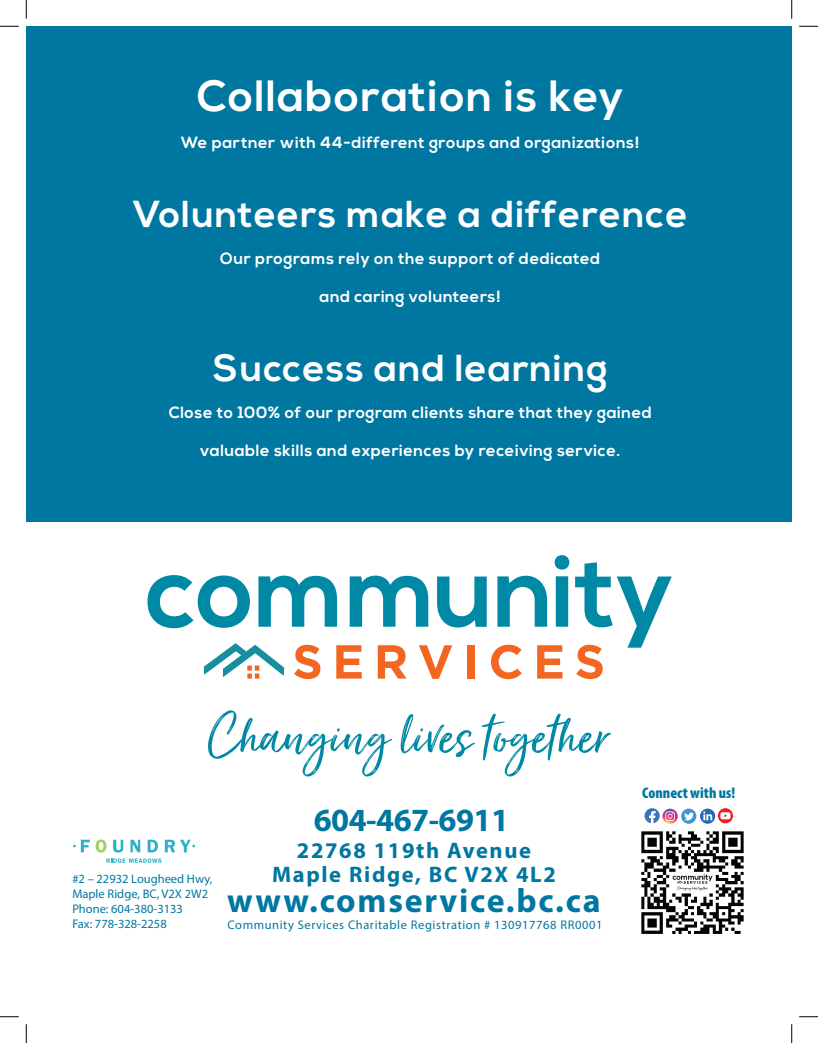
<style>
.page{position:relative;width:818px;height:1043px;background:#fff}
.page>*{position:absolute;margin:0;border:0;box-sizing:border-box;transform-origin:0 0}
.t1{font:700 43.75px "Nexa";letter-spacing:.035em;color:#fff}
.t2{font:700 37.5px "Nexa";letter-spacing:.035em;color:#fff}
.t3{font:700 33.75px "Myriad Pro";letter-spacing:.05em;color:#0077a0}
.t4{font:700 32.5px "Myriad Pro";letter-spacing:-.015em;color:#0077a0}
.t5{font:700 22.5px/23.8px "Myriad Pro";letter-spacing:.075em;color:#0077a0;text-align:center}
.t6{font:700 16.25px "Nexa";letter-spacing:.035em;color:#fff}
.t7{font:900 condensed 15.38px "Myriad Pro";color:#0077a0}
.t8{font:12.5px/15px "Myriad Pro";color:#0077a0}
.t9{font:12.5px "Myriad Pro";letter-spacing:.045em;color:#0077a0}
</style>
<div class="page">
<div style="left:26px;top:26px;width:765px;height:495px;background:#0077a0"></div>
<img style="left:662px;top:808px;width:15px;height:15px;border-radius:8px">
<svg style="left:665px;top:811px;width:9px;height:10px"></svg>
<svg style="left:681px;top:808px;width:15px;height:15px"></svg>
<svg style="left:684px;top:812px;width:10px;height:8px"></svg>
<svg style="left:717px;top:808px;width:16px;height:15px"></svg>
<svg style="left:720px;top:812px;width:10px;height:7px"></svg>
<svg style="left:700px;top:808px;width:15px;height:15px"></svg>
<svg style="left:703px;top:811px;width:9px;height:9px"></svg>
<svg style="left:644px;top:808px;width:15px;height:15px"></svg>
<img style="left:641px;top:831px;width:103px;height:103px">
<svg style="left:73px;top:839px;width:17px;height:13px"></svg>
<svg style="left:96px;top:839px;width:10px;height:13px"></svg>
<svg style="left:113px;top:839px;width:10px;height:13px"></svg>
<svg style="left:130px;top:839px;width:10px;height:13px"></svg>
<svg style="left:148px;top:839px;width:10px;height:13px"></svg>
<svg style="left:165px;top:839px;width:30px;height:13px"></svg>
<svg style="left:106px;top:858px;width:55px;height:5px"></svg>
<svg style="left:208px;top:710px;width:184px;height:66px"></svg>
<svg style="left:400px;top:714px;width:75px;height:43px"></svg>
<svg style="left:482px;top:713px;width:129px;height:63px"></svg>
<svg style="left:204px;top:643px;width:80px;height:35px"></svg>
<svg style="left:294px;top:644px;width:26px;height:35px"></svg>
<svg style="left:336px;top:645px;width:25px;height:33px"></svg>
<svg style="left:378px;top:645px;width:28px;height:33px"></svg>
<svg style="left:419px;top:645px;width:33px;height:34px"></svg>
<div style="left:467px;top:645px;width:7px;height:33px;background:#f36621"></div>
<svg style="left:491px;top:644px;width:30px;height:35px"></svg>
<svg style="left:537px;top:645px;width:25px;height:33px"></svg>
<svg style="left:147px;top:575px;width:103px;height:53px"></svg>
<svg style="left:258px;top:575px;width:79px;height:51px"></svg>
<svg style="left:349px;top:575px;width:79px;height:51px"></svg>
<svg style="left:437px;top:576px;width:49px;height:51px"></svg>
<svg style="left:497px;top:575px;width:50px;height:51px"></svg>
<svg style="left:554px;top:555px;width:15px;height:71px"></svg>
<svg style="left:575px;top:562px;width:96px;height:117px"></svg>
<svg style="left:0;top:25px;width:19px;height:2px"></svg>
<svg style="left:799px;top:25px;width:19px;height:2px"></svg>
<svg style="left:0;top:1016px;width:19px;height:1px"></svg>
<svg style="left:799px;top:1016px;width:19px;height:1px"></svg>
<svg style="left:25px;top:0;width:2px;height:19px"></svg>
<svg style="left:25px;top:1024px;width:2px;height:18px"></svg>
<svg style="left:791px;top:0;width:1px;height:19px"></svg>
<svg style="left:791px;top:1024px;width:1px;height:18px"></svg>
<p class="t1" style="left:197px;top:70px;width:428px">Collaboration is key</p>
<p class="t6" style="left:181px;top:133px;width:460px">We partner with 44-different groups and organizations!</p>
<p class="t2" style="left:133px;top:192px;width:556px">Volunteers make a difference</p>
<p class="t6" style="left:220px;top:249px;width:381px">Our programs rely on the support of dedicated</p>
<p class="t6" style="left:319px;top:287px;width:183px">and caring volunteers!</p>
<p class="t2" style="left:213px;top:346px;width:396px">Success and learning</p>
<p class="t6" style="left:169px;top:403px;width:484px">Close to 100% of our program clients share that they gained</p>
<p class="t6" style="left:200px;top:441px;width:422px">valuable skills and experiences by receiving service.</p>
<p class="t8" style="left:72px;top:871px;width:142px">#2 – 22932 Lougheed Hwy,<br>Maple Ridge, BC, V2X 2W2<br>Phone: 604-380-3133<br>Fax: 778-328-2258</p>
<p class="t4" style="left:314px;top:799px;width:197px">604-467-6911</p>
<p class="t5" style="left:272px;top:838px;width:285px">22768 119th Avenue<br>Maple Ridge, BC V2X 4L2</p>
<p class="t3" style="left:227px;top:879px;width:375px">www.comservice.bc.ca</p>
<p class="t9" style="left:227px;top:917px;width:376px">Community Services Charitable Registration # 130917768 RR0001</p>
<p class="t7" style="left:642px;top:783px;width:95px">Connect with us!</p>
</div>
